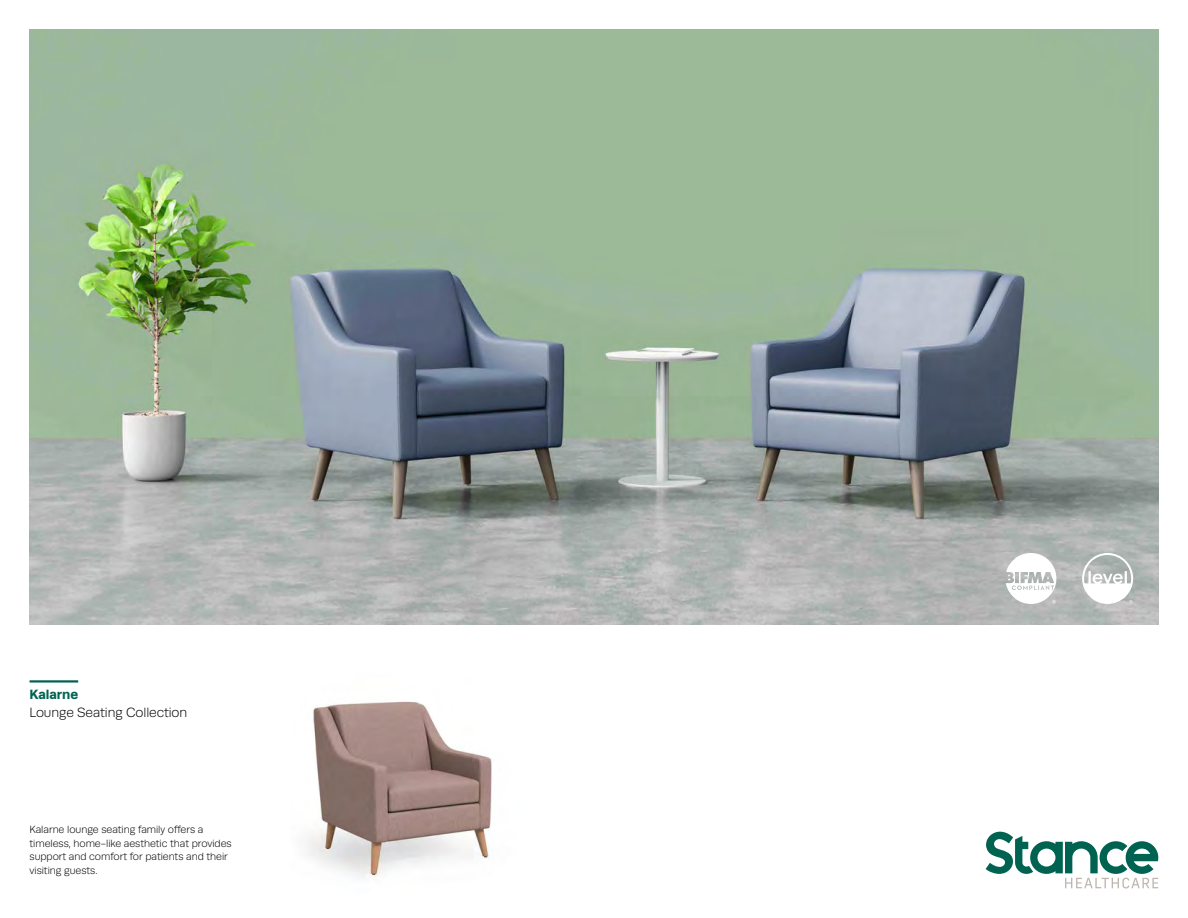
<style>
.page{position:relative;width:1188px;height:918px;background:#fff}
.page>*{position:absolute;margin:0;border:0;box-sizing:border-box;transform-origin:0 0}
.t1{font:300 13.5px "Runda";letter-spacing:-.005em;color:#000}
.t2{font:700 13.5px "Runda";letter-spacing:-.005em;color:#006351}
.t3{font:300 10.5px/13.5px "Runda";letter-spacing:-.005em;color:#000}
</style>
<div class="page">
<img style="left:307px;top:701px;width:185px;height:179px">
<img style="left:30px;top:30px;width:1128px;height:595px">
<hr style="left:30px;top:680px;width:48px;height:3px;background:#006351">
<svg style="left:1082px;top:553px;width:51px;height:51px"></svg>
<svg style="left:1006px;top:553px;width:50px;height:51px"></svg>
<svg style="left:986px;top:832px;width:172px;height:56px"></svg>
<p class="t2" style="left:30px;top:686px;width:50px">Kalarne</p>
<p class="t1" style="left:30px;top:705px;width:159px">Lounge Seating Collection</p>
<p class="t3" style="left:30px;top:823px;width:204px">Kalarne lounge seating family offers a timeless, home-like aesthetic that provides support and comfort for patients and their visiting guests.</p>
</div>
